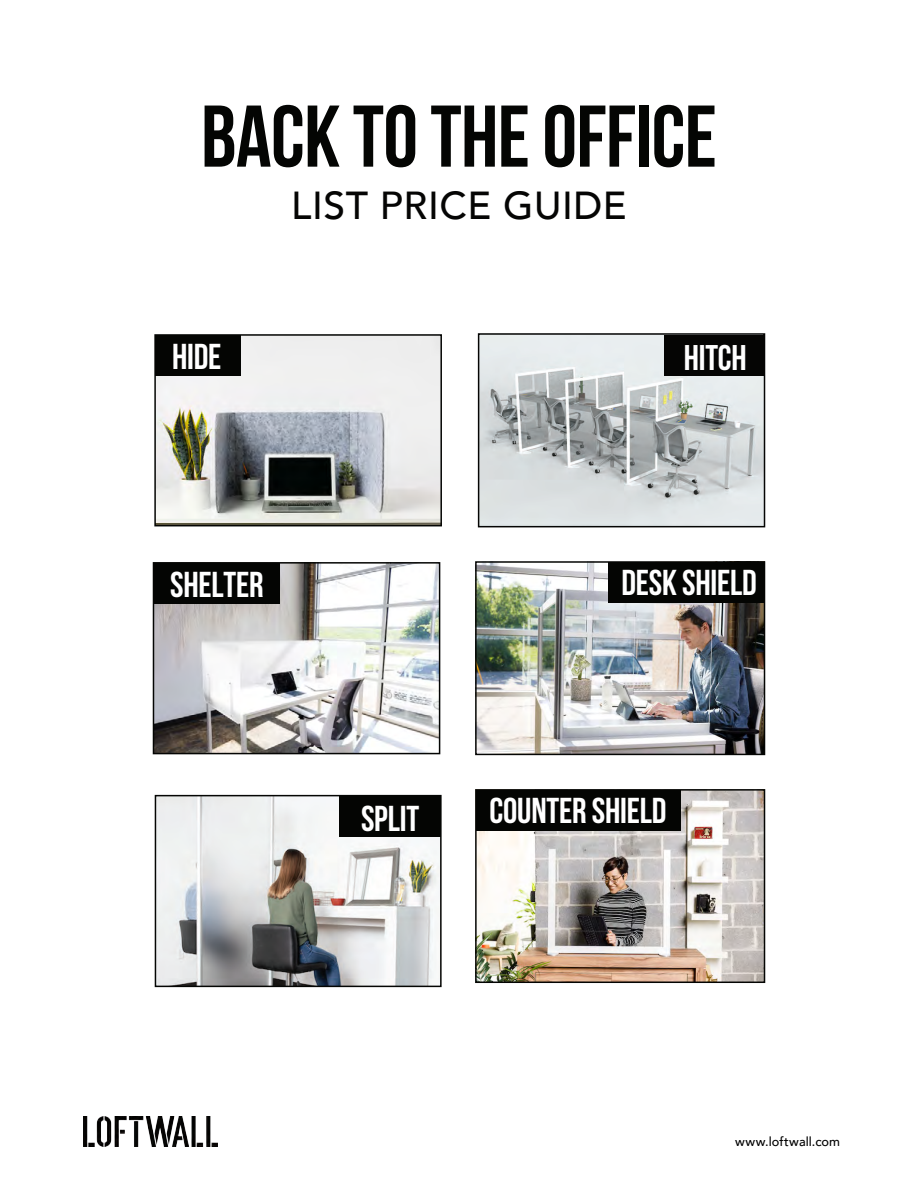
<style>
.page{position:relative;width:918px;height:1188px;background:#fff}
.page>*{position:absolute;margin:0;border:0;box-sizing:border-box;transform-origin:0 0}
.t1{font:700 87.3px "Bebas Neue";letter-spacing:-.005em;color:#040503}
.t2{font:500 39px "Avenir";letter-spacing:.015em;color:#050504}
.t3{font:700 36px "Bebas Neue";letter-spacing:-.005em;color:#fff}
.t4{font:700 35.7px "Bebas Neue";letter-spacing:-.005em;color:#fff}
.t5{font:500 12.75px "Avenir";letter-spacing:.005em;color:#000}
</style>
<div class="page">
<img style="left:481px;top:336px;width:281px;height:188px">
<div style="left:478px;top:333px;width:287px;height:194px;border:2px solid #050504"></div>
<img style="left:478px;top:564px;width:284px;height:188px">
<div style="left:475px;top:561px;width:290px;height:194px;border:2px solid #040503"></div>
<img style="left:156px;top:565px;width:281px;height:186px">
<div style="left:153px;top:562px;width:287px;height:192px;border:2px solid #040503"></div>
<img style="left:157px;top:337px;width:282px;height:186px">
<div style="left:154px;top:334px;width:288px;height:192px;border:2px solid #040503"></div>
<img style="left:158px;top:798px;width:281px;height:186px">
<div style="left:155px;top:795px;width:287px;height:192px;border:2px solid #040503"></div>
<img style="left:478px;top:792px;width:284px;height:188px">
<div style="left:475px;top:789px;width:290px;height:194px;border:2px solid #040503"></div>
<div style="left:155px;top:336px;width:85px;height:40px;background:#040503"></div>
<div style="left:608px;top:562px;width:157px;height:41px;background:#040503"></div>
<div style="left:339px;top:796px;width:102px;height:41px;background:#040503"></div>
<div style="left:153px;top:563px;width:127px;height:41px;background:#040503"></div>
<div style="left:476px;top:790px;width:204px;height:41px;background:#040503"></div>
<img style="left:83px;top:1116px;width:134px;height:31px">
<div style="left:664px;top:335px;width:101px;height:40px;background:#050504"></div>
<h1 class="t1" style="left:201px;top:89px;width:517px">BACK TO THE OFFICE</h1>
<p class="t2" style="left:291px;top:172px;width:337px">LIST PRICE GUIDE</p>
<p class="t3" style="left:172px;top:337px;width:51px">HIDE</p>
<p class="t3" style="left:170px;top:565px;width:95px">SHELTER</p>
<p class="t4" style="left:684px;top:338px;width:64px">HITCH</p>
<p class="t3" style="left:621px;top:563px;width:137px">DESK SHIELD</p>
<p class="t3" style="left:361px;top:799px;width:60px">SPLIT</p>
<p class="t3" style="left:490px;top:791px;width:178px">COUNTER SHIELD</p>
<p class="t5" style="left:735px;top:1131px;width:107px">www.loftwall.com</p>
</div>
